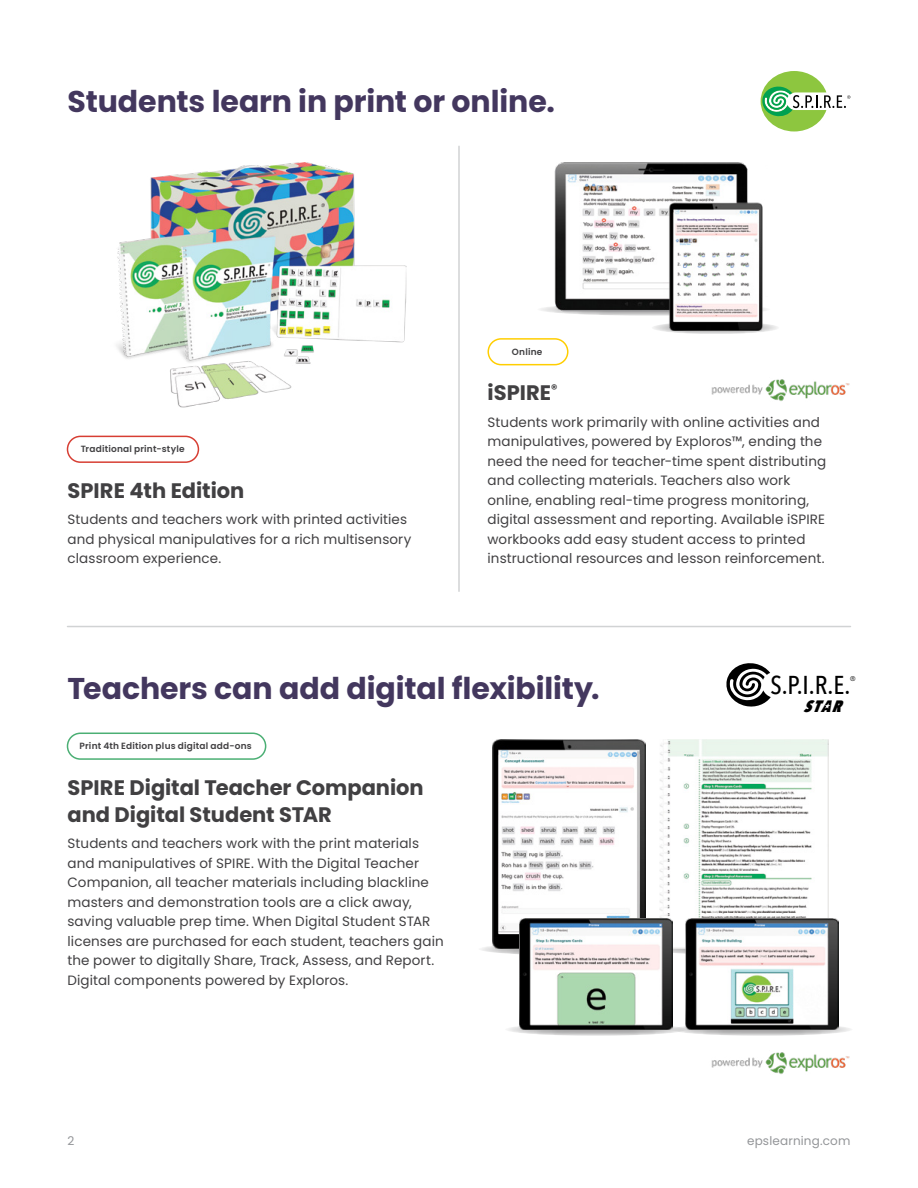
<style>
.page{position:relative;width:918px;height:1188px;background:#fff}
.page>*{position:absolute;margin:0;border:0;box-sizing:border-box;transform-origin:0 0}
.t1{font:700 30px "Poppins";letter-spacing:-.005em;color:#43375e}
.t2{font:500 25.8px "Avenir Next Condensed";color:#000}
.t3{font:700 21px/27px "Poppins";color:#414042}
.t4{font:italic 800 16.5px "Avenir Next Condensed";color:#000;scale:.94 1}
.t5{font:13.5px/19.5px "Poppins";letter-spacing:.01em;color:#414042}
.t6{font:12px "Poppins";letter-spacing:.015em;color:#939598}
.t7{font:600 9px "Poppins";letter-spacing:.02em;color:#414042}
.t8{font:300 6.75px "Avenir";color:#000}
</style>
<div class="page">
<hr style="left:68px;top:626px;width:782px;height:1px;background:#d1d3d4">
<svg style="left:761px;top:71px;width:89px;height:60px"></svg>
<div style="left:67px;top:436px;width:132px;height:27px;border:2px solid #d73e33;border-radius:13px"></div>
<img style="left:116px;top:163px;width:291px;height:244px">
<hr style="left:458px;top:146px;width:2px;height:445px;background:#d1d3d4">
<div style="left:488px;top:338px;width:81px;height:27px;border:2px solid #ffce00;border-radius:13px"></div>
<svg style="left:651px;top:321px;width:129px;height:13px"></svg>
<img style="left:550px;top:163px;width:218px;height:168px">
<img style="left:711px;top:379px;width:139px;height:22px">
<svg style="left:726px;top:663px;width:45px;height:44px"></svg>
<div style="left:67px;top:733px;width:199px;height:27px;border:2px solid #4baf74;border-radius:13px"></div>
<svg style="left:505px;top:1023px;width:182px;height:13px"></svg>
<svg style="left:478px;top:943px;width:182px;height:12px"></svg>
<svg style="left:653px;top:943px;width:182px;height:12px"></svg>
<svg style="left:671px;top:1023px;width:182px;height:13px"></svg>
<img style="left:493px;top:739px;width:153px;height:210px">
<img style="left:659px;top:739px;width:170px;height:210px">
<img style="left:519px;top:919px;width:153px;height:110px">
<img style="left:686px;top:919px;width:152px;height:110px">
<img style="left:711px;top:1052px;width:139px;height:22px">
<h1 class="t1" style="left:68px;top:84px;width:489px">Students learn in print or online.</h1>
<p class="t7" style="left:81px;top:444px;width:106px">Traditional print-style</p>
<h3 class="t3" style="left:68px;top:477px;width:178px">SPIRE 4th Edition</h3>
<p class="t5" style="left:68px;top:510px;width:345px">Students and teachers work with printed activities and physical manipulatives for a rich multisensory classroom experience.</p>
<p class="t7" style="left:512px;top:347px;width:32px">Online</p>
<h3 class="t3" style="left:488px;top:380px;width:72px">iSPIRE<sup>®</sup></h3>
<p class="t5" style="left:488px;top:412px;width:340px">Students work primarily with online activities and manipulatives, powered by Exploros™, ending the need the need for teacher-time spent distributing and collecting materials. Teachers also work online, enabling real-time progress monitoring, digital assessment and reporting. Available iSPIRE workbooks add easy student access to printed instructional resources and lesson reinforcement.</p>
<h1 class="t1" style="left:68px;top:671px;width:534px">Teachers can add digital flexibility.</h1>
<h2 class="t2" style="left:770px;top:670px;width:81px">S.P.I.R.E.</h2>
<p class="t8" style="left:850px;top:675px;width:7px">®</p>
<p class="t4" style="left:804px;top:696px;width:49px">STAR</p>
<p class="t7" style="left:80px;top:741px;width:174px">Print 4th Edition plus digital add-ons</p>
<h3 class="t3" style="left:68px;top:774px;width:358px">SPIRE Digital Teacher Companion and Digital Student STAR</h3>
<p class="t5" style="left:68px;top:834px;width:378px">Students and teachers work with the print materials and manipulatives of SPIRE. With the Digital Teacher Companion, all teacher materials including blackline masters and demonstration tools are a click away, saving valuable prep time. When Digital Student STAR licenses are purchased for each student, teachers gain the power to digitally Share, Track, Assess, and Report.<br>Digital components powered by Exploros.</p>
<p class="t6" style="left:68px;top:1134px;width:8px">2</p>
<p class="t6" style="left:747px;top:1134px;width:105px">epslearning.com</p>
</div>
